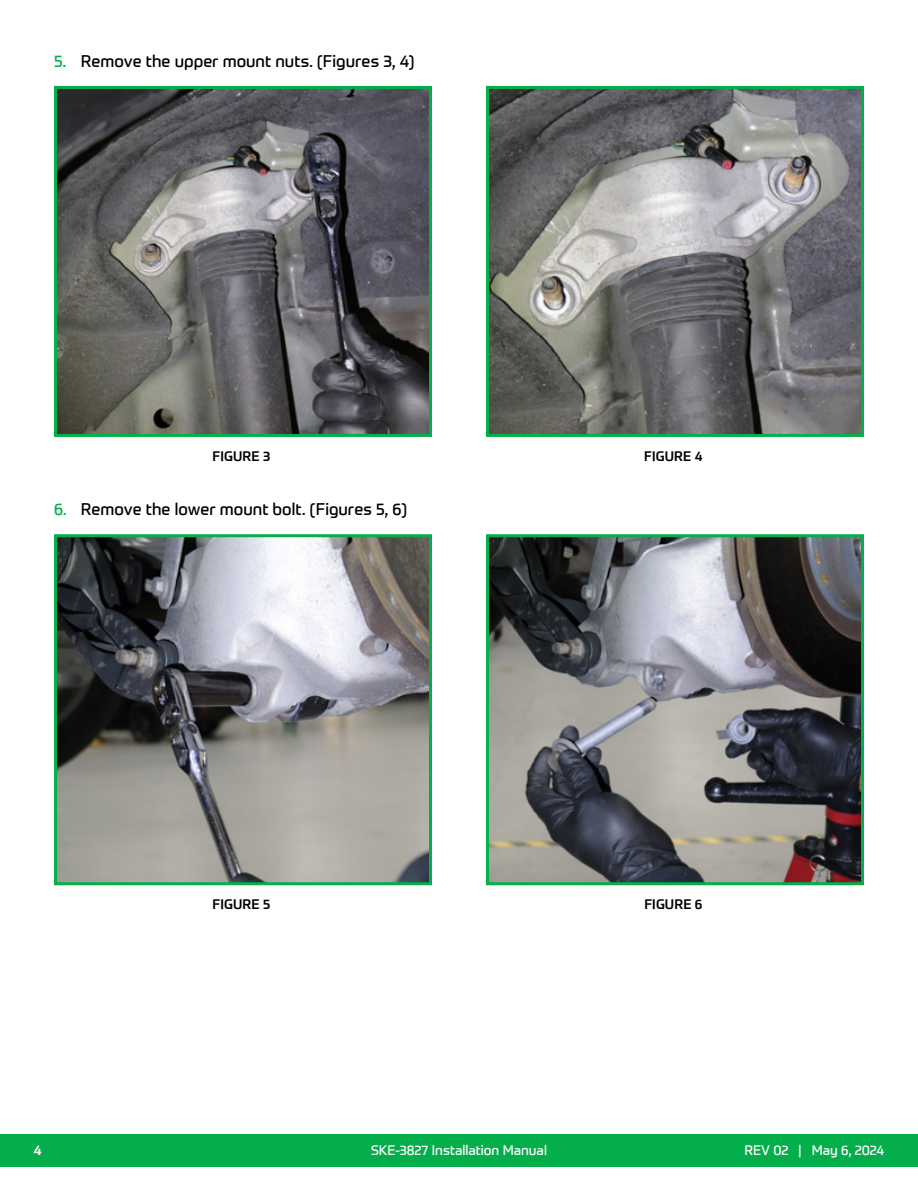
<style>
.page{position:relative;width:918px;height:1188px;background:#fff}
.page>*{position:absolute;margin:0;border:0;box-sizing:border-box;transform-origin:0 0}
.t1{font:16.5px "Prometo";color:#000}
.t2{font:13.5px "Prometo";color:#fff}
.t3{font:500 13.5px "Prometo";letter-spacing:.02em;color:#000}
.s1{color:#04af4b}
</style>
<div class="page">
<div style="left:0;top:1134px;width:918px;height:32px;background:#04af4b"></div>
<img style="left:58px;top:90px;width:370px;height:343px">
<div style="left:54px;top:86px;width:378px;height:351px;border:3px solid #04af4b"></div>
<img style="left:490px;top:90px;width:370px;height:343px">
<div style="left:486px;top:86px;width:378px;height:351px;border:3px solid #04af4b"></div>
<img style="left:58px;top:538px;width:370px;height:343px">
<div style="left:54px;top:534px;width:378px;height:351px;border:3px solid #04af4b"></div>
<img style="left:490px;top:538px;width:370px;height:343px">
<div style="left:486px;top:534px;width:378px;height:351px;border:3px solid #04af4b"></div>
<p class="t1" style="left:54px;top:51px;width:362px"><span class="s1">5.</span> Remove the upper mount nuts. (Figures 3, 4)</p>
<p class="t3" style="left:212px;top:448px;width:17px">FIGURE</p>
<p class="t3" style="left:263px;top:448px;width:9px">3</p>
<p class="t3" style="left:644px;top:448px;width:17px">FIGURE</p>
<p class="t3" style="left:695px;top:448px;width:9px">4</p>
<p class="t1" style="left:54px;top:499px;width:355px"><span class="s1">6.</span> Remove the lower mount bolt. (Figures 5, 6)</p>
<p class="t3" style="left:212px;top:896px;width:17px">FIGURE</p>
<p class="t3" style="left:263px;top:896px;width:9px">5</p>
<p class="t3" style="left:644px;top:896px;width:17px">FIGURE</p>
<p class="t3" style="left:695px;top:896px;width:9px">6</p>
<p class="t2" style="left:34px;top:1142px;width:9px">4</p>
<p class="t2" style="left:371px;top:1142px;width:177px">SKE-3827 Installation Manual</p>
<p class="t2" style="left:744px;top:1142px;width:141px">REV 02 | May 6, 2024</p>
</div>
